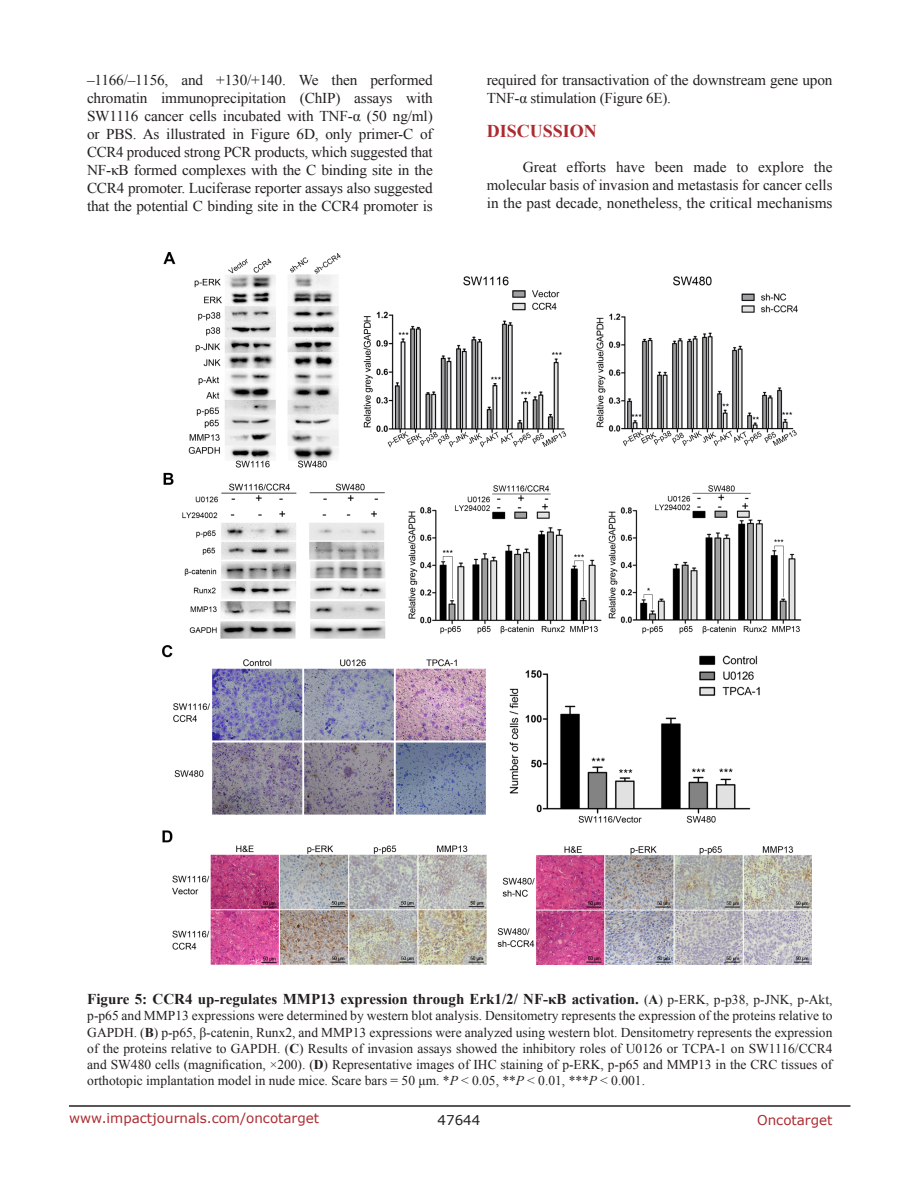
<style>
.page{position:relative;width:918px;height:1188px;background:#fff}
.page>*{position:absolute;margin:0;border:0;box-sizing:border-box;transform-origin:0 0}
.t1{font:700 18px "Times New Roman";color:#ac2b31}
.t2{font:15px/18px "Times New Roman";letter-spacing:-.01em;color:#231f20;text-align:justify}
.t3{font:700 15px "Times New Roman";color:#231f20}
.t4{font:13.5px/16.2px "Times New Roman";color:#231f20;text-align:justify}
.t5{font:13.5px "Verdana";color:#ac2b31}
.t6{font:13.5px "Verdana";color:#231f20}
.s1{font-weight:400;font-size:13.5px}
.s2{font-size:13.5px}
.s3{font-weight:700}
.s4{font-style:italic}
</style>
<div class="page">
<hr style="left:69px;top:1105px;width:781px;height:2px;background:#231f20">
<img style="left:163px;top:252px;width:648px;height:713px">
<p class="t2" style="left:87px;top:71px;width:347px">–1166/–1156, and +130/+140. We then performed chromatin immunoprecipitation (ChIP) assays with SW1116 cancer cells incubated with TNF-α (50 ng/ml) or PBS. As illustrated in Figure 6D, only primer-C of CCR4 produced strong PCR products, which suggested that NF-κB formed complexes with the C binding site in the CCR4 promoter. Luciferase reporter assays also suggested that the potential C binding site in the CCR4 promoter is</p>
<p class="t2" style="left:487px;top:71px;width:347px">required for transactivation of the downstream gene upon<br>TNF-α stimulation (Figure 6E).</p>
<p class="t1" style="left:487px;top:119px;width:112px">Discussion</p>
<p class="t2" style="left:487px;top:157px;width:347px;text-indent:36px">Great efforts have been made to explore the molecular basis of invasion and metastasis for cancer cells in the past decade, nonetheless, the critical mechanisms</p>
<p class="t3" style="left:87px;top:989px;width:747px">Figure 5: CCR4 up-regulates MMP13 expression through Erk1/2/ NF-κB activation. <span class="s1">(</span><span class="s2">A</span><span class="s1">) p-ERK, p-p38, p-JNK, p-Akt,</span></p>
<p class="t4" style="left:87px;top:1008px;width:747px">p-p65 and MMP13 expressions were determined by western blot analysis. Densitometry represents the expression of the proteins relative to GAPDH. (<span class="s3">B</span>) p-p65, β-catenin, Runx2, and MMP13 expressions were analyzed using western blot. Densitometry represents the expression of the proteins relative to GAPDH. (<span class="s3">C</span>) Results of invasion assays showed the inhibitory roles of U0126 or TCPA-1 on SW1116/CCR4 and SW480 cells (magnification, ×200). (<span class="s3">D</span>) Representative images of IHC staining of p-ERK, p-p65 and MMP13 in the CRC tissues of orthotopic implantation model in nude mice. Scare bars = 50 μm. *<span class="s4">P</span> &lt; 0.05, **<span class="s4">P</span> &lt; 0.01, ***<span class="s4">P</span> &lt; 0.001.</p>
<p class="t5" style="left:69px;top:1109px;width:252px">www.impactjournals.com/oncotarget</p>
<p class="t6" style="left:438px;top:1111px;width:44px">47644</p>
<p class="t5" style="left:757px;top:1111px;width:77px">Oncotarget</p>
</div>
